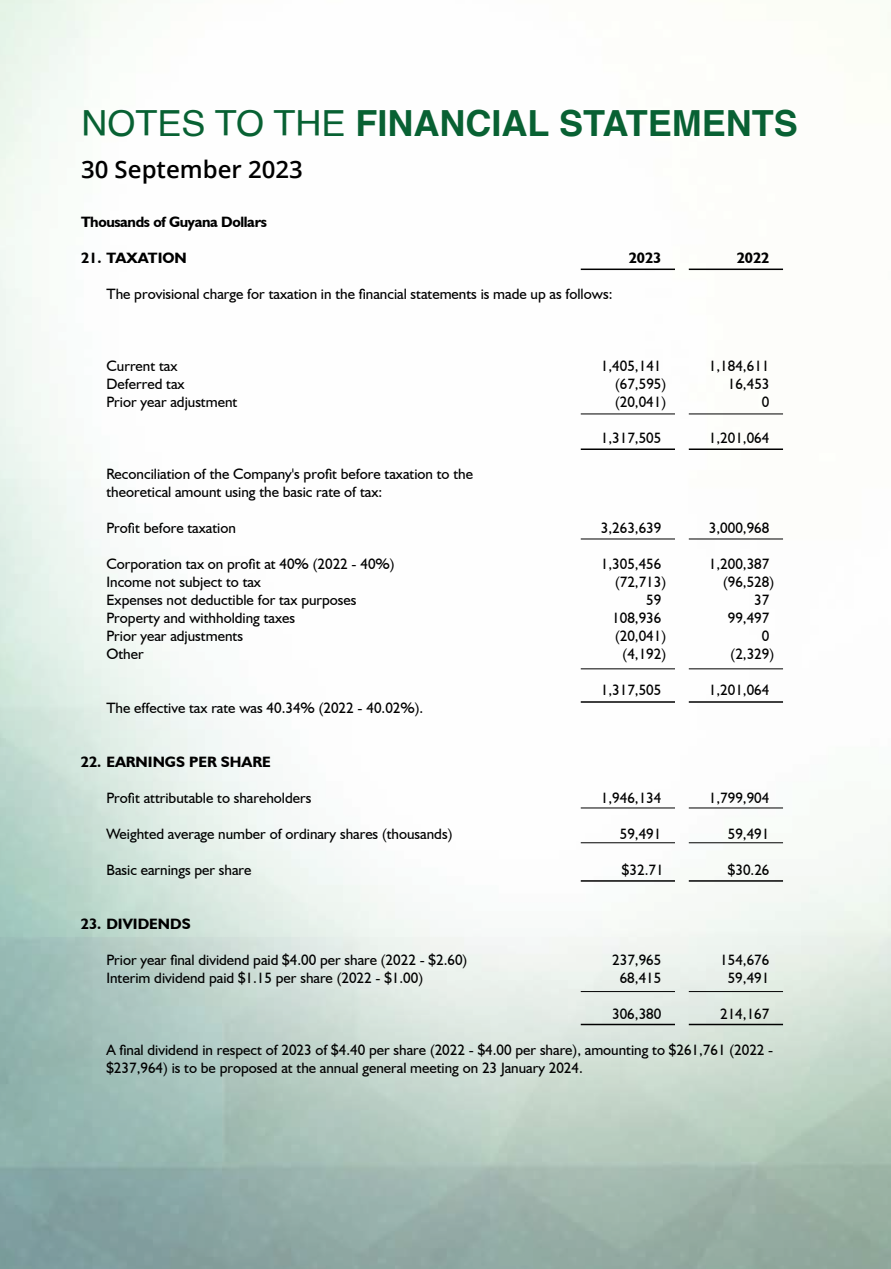
<style>
.page{position:relative;width:891px;height:1269px;background:#fff}
.page>*{position:absolute;margin:0;border:0;box-sizing:border-box;transform-origin:0 0}
.t1{font:700 36px "Helvetica";color:#086133}
.t2{font:600 24px "Open Sans";color:#000}
.t3{font:15px/18px "Humanist 521 BT";color:#000}
.t4{font:700 15px "Humanist 521 BT";color:#000}
.t5{font:700 15px "Humanist 521 BT";letter-spacing:-.025em;color:#000}
.s1{font-weight:400}
</style>
<div class="page">
<hr style="left:689px;top:414px;width:94px;height:1px;background:#000">
<hr style="left:689px;top:449px;width:94px;height:1px;background:#000">
<hr style="left:689px;top:269px;width:94px;height:1px;background:#000">
<hr style="left:689px;top:539px;width:94px;height:1px;background:#000">
<hr style="left:689px;top:668px;width:94px;height:1px;background:#000">
<hr style="left:689px;top:701px;width:94px;height:2px;background:#000">
<hr style="left:689px;top:808px;width:94px;height:1px;background:#000">
<hr style="left:689px;top:842px;width:94px;height:1px;background:#000">
<hr style="left:689px;top:880px;width:94px;height:2px;background:#000">
<hr style="left:689px;top:1024px;width:94px;height:1px;background:#000">
<hr style="left:689px;top:991px;width:94px;height:1px;background:#000">
<hr style="left:581px;top:414px;width:94px;height:1px;background:#000">
<hr style="left:581px;top:449px;width:94px;height:1px;background:#000">
<hr style="left:581px;top:269px;width:94px;height:1px;background:#000">
<hr style="left:581px;top:539px;width:94px;height:1px;background:#000">
<hr style="left:581px;top:668px;width:94px;height:1px;background:#000">
<hr style="left:581px;top:701px;width:94px;height:2px;background:#000">
<hr style="left:581px;top:808px;width:94px;height:1px;background:#000">
<hr style="left:581px;top:842px;width:94px;height:1px;background:#000">
<hr style="left:581px;top:880px;width:94px;height:2px;background:#000">
<hr style="left:581px;top:1024px;width:94px;height:1px;background:#000">
<hr style="left:581px;top:991px;width:94px;height:1px;background:#000">
<h1 class="t1" style="left:82px;top:94px;width:718px"><span class="s1">NOTES TO THE</span> FINANCIAL STATEMENTS</h1>
<h2 class="t2" style="left:81px;top:153px;width:223px">30 September 2023</h2>
<p class="t5" style="left:81px;top:213px;width:187px">Thousands of Guyana Dollars</p>
<p class="t4" style="left:81px;top:249px;width:107px">21. TAXATION</p>
<p class="t4" style="left:629px;top:249px;width:34px">2023</p>
<p class="t4" style="left:737px;top:249px;width:34px">2022</p>
<p class="t3" style="left:106px;top:285px;width:507px">The provisional charge for taxation in the financial statements is made up as follows:</p>
<p class="t3" style="left:106px;top:357px;width:73px">Current tax</p>
<p class="t3" style="left:601px;top:357px;width:62px">1,405,141</p>
<p class="t3" style="left:709px;top:357px;width:62px">1,184,611</p>
<p class="t3" style="left:106px;top:375px;width:80px">Deferred tax</p>
<p class="t3" style="left:615px;top:375px;width:53px">(67,595)</p>
<p class="t3" style="left:728px;top:375px;width:43px">16,453</p>
<p class="t3" style="left:106px;top:393px;width:132px">Prior year adjustment</p>
<p class="t3" style="left:615px;top:393px;width:53px">(20,041)</p>
<p class="t3" style="left:762px;top:393px;width:9px">0</p>
<p class="t3" style="left:601px;top:429px;width:62px">1,317,505</p>
<p class="t3" style="left:709px;top:429px;width:62px">1,201,064</p>
<p class="t3" style="left:106px;top:465px;width:368px">Reconciliation of the Company's profit before taxation to the theoretical amount using the basic rate of tax:</p>
<p class="t3" style="left:106px;top:519px;width:131px">Profit before taxation</p>
<p class="t3" style="left:601px;top:519px;width:62px">3,263,639</p>
<p class="t3" style="left:709px;top:519px;width:62px">3,000,968</p>
<p class="t3" style="left:106px;top:555px;width:290px">Corporation tax on profit at 40% (2022 - 40%)</p>
<p class="t3" style="left:601px;top:555px;width:62px">1,305,456</p>
<p class="t3" style="left:709px;top:555px;width:62px">1,200,387</p>
<p class="t3" style="left:106px;top:573px;width:156px">Income not subject to tax</p>
<p class="t3" style="left:615px;top:573px;width:53px">(72,713)</p>
<p class="t3" style="left:723px;top:573px;width:53px">(96,528)</p>
<p class="t3" style="left:106px;top:591px;width:252px">Expenses not deductible for tax purposes</p>
<p class="t3" style="left:646px;top:591px;width:17px">59</p>
<p class="t3" style="left:754px;top:591px;width:17px">37</p>
<p class="t3" style="left:106px;top:609px;width:190px">Property and withholding taxes</p>
<p class="t3" style="left:612px;top:609px;width:51px">108,936</p>
<p class="t3" style="left:728px;top:609px;width:43px">99,497</p>
<p class="t3" style="left:106px;top:627px;width:138px">Prior year adjustments</p>
<p class="t3" style="left:615px;top:627px;width:53px">(20,041)</p>
<p class="t3" style="left:762px;top:627px;width:9px">0</p>
<p class="t3" style="left:106px;top:645px;width:39px">Other</p>
<p class="t3" style="left:623px;top:645px;width:45px">(4,192)</p>
<p class="t3" style="left:731px;top:645px;width:45px">(2,329)</p>
<p class="t3" style="left:601px;top:681px;width:62px">1,317,505</p>
<p class="t3" style="left:709px;top:681px;width:62px">1,201,064</p>
<p class="t3" style="left:106px;top:699px;width:318px">The effective tax rate was 40.34% (2022 - 40.02%).</p>
<p class="t4" style="left:81px;top:753px;width:191px">22. EARNINGS PER SHARE</p>
<p class="t3" style="left:106px;top:789px;width:207px">Profit attributable to shareholders</p>
<p class="t3" style="left:601px;top:789px;width:62px">1,946,134</p>
<p class="t3" style="left:709px;top:789px;width:62px">1,799,904</p>
<p class="t3" style="left:106px;top:825px;width:347px">Weighted average number of ordinary shares (thousands)</p>
<p class="t3" style="left:620px;top:825px;width:43px">59,491</p>
<p class="t3" style="left:728px;top:825px;width:43px">59,491</p>
<p class="t3" style="left:106px;top:861px;width:147px">Basic earnings per share</p>
<p class="t3" style="left:622px;top:861px;width:43px">$32.71</p>
<p class="t3" style="left:728px;top:861px;width:43px">$30.26</p>
<p class="t4" style="left:81px;top:915px;width:111px">23. DIVIDENDS</p>
<p class="t3" style="left:106px;top:951px;width:362px">Prior year final dividend paid $4.00 per share (2022 - $2.60)</p>
<p class="t3" style="left:612px;top:951px;width:51px">237,965</p>
<p class="t3" style="left:720px;top:951px;width:51px">154,676</p>
<p class="t3" style="left:106px;top:969px;width:318px">Interim dividend paid $1.15 per share (2022 - $1.00)</p>
<p class="t3" style="left:620px;top:969px;width:43px">68,415</p>
<p class="t3" style="left:728px;top:969px;width:43px">59,491</p>
<p class="t3" style="left:612px;top:1005px;width:51px">306,380</p>
<p class="t3" style="left:720px;top:1005px;width:51px">214,167</p>
<p class="t3" style="left:106px;top:1041px;width:668px">A final dividend in respect of 2023 of $4.40 per share (2022 - $4.00 per share), amounting to $261,761 (2022 - $237,964) is to be proposed at the annual general meeting on 23 January 2024.</p>
</div>
